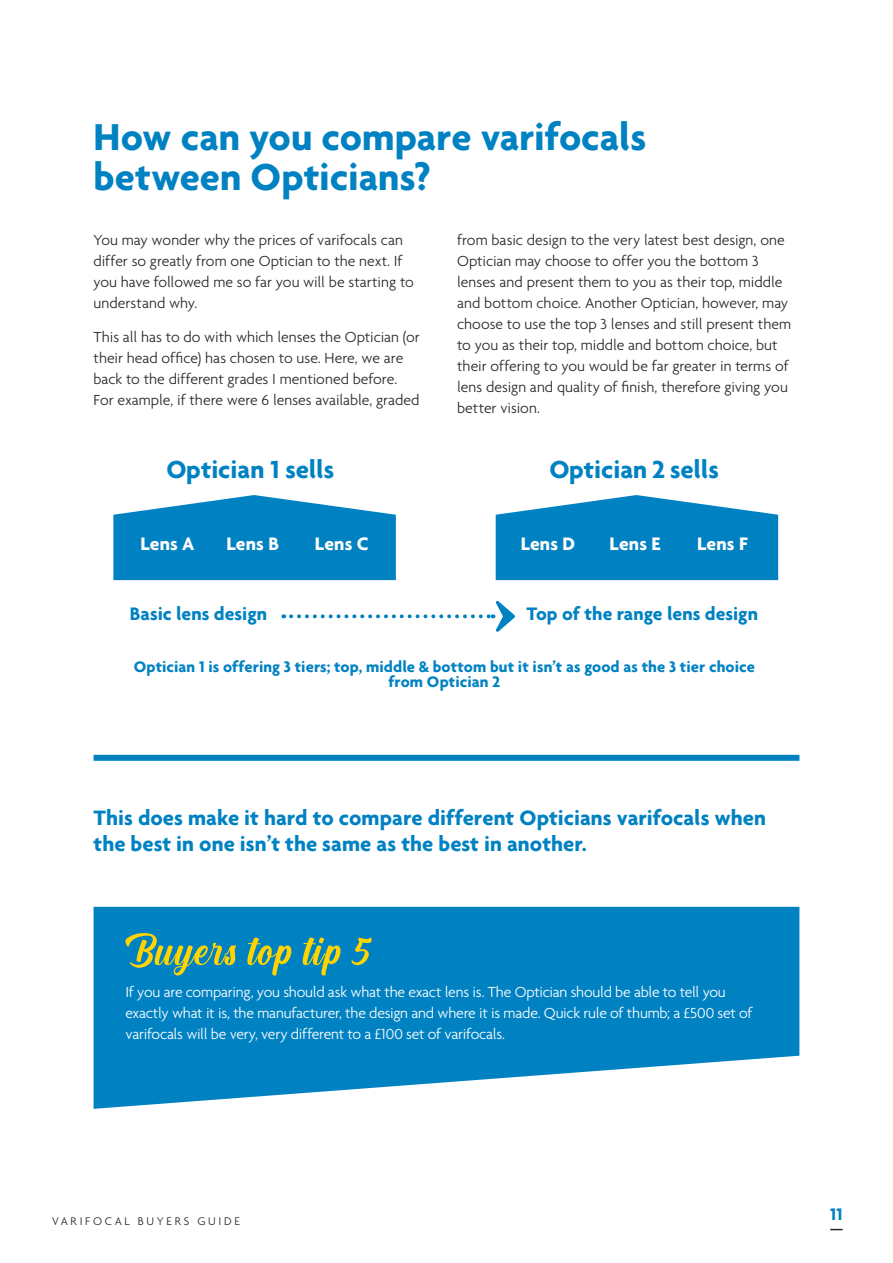
<style>
.page{position:relative;width:893px;height:1263px;background:#fff}
.page>*{position:absolute;margin:0;border:0;box-sizing:border-box;transform-origin:0 0}
.t1{font:55.5px "Cream Cake";letter-spacing:.025em;color:#ffd400}
.t2{font:700 40.5px/40.5px "Agenda";letter-spacing:-.005em;color:#0082c2}
.t3{font:700 26.7px "Agenda";color:#0082c2}
.t4{font:700 22.5px/25.5px "Agenda";color:#0082c2}
.t5{font:700 19.5px "Agenda";color:#0082c2}
.t6{font:700 19.5px "Agenda";letter-spacing:.01em;color:#fff}
.t7{font:700 18px "Agenda";color:#0082c2}
.t8{font:700 16.5px/15px "Agenda";letter-spacing:.005em;color:#0082c2;text-align:center}
.t9{font:300 15.75px/21px "Agenda";color:#282827}
.t10{font:300 15.75px/21px "Agenda";letter-spacing:-.015em;color:#fff}
.t11{font:300 12px "Agenda";letter-spacing:.225em;color:#282827}
</style>
<div class="page">
<svg style="left:830px;top:1229px;width:13px;height:1px"></svg>
<svg style="left:113px;top:495px;width:283px;height:85px;background:#1e90c9"></svg>
<svg style="left:496px;top:495px;width:282px;height:85px;background:#1d90c9"></svg>
<svg style="left:94px;top:907px;width:705px;height:202px;background:#2192ca"></svg>
<svg style="left:291px;top:601px;width:224px;height:31px"></svg>
<div style="left:94px;top:755px;width:705px;height:6px;background:#0082c2"></div>
<h2 class="t2" style="left:94px;top:116px;width:554px">How can you compare varifocals between Opticians?</h2>
<p class="t9" style="left:94px;top:230px;width:322px">You may wonder why the prices of varifocals can differ so greatly from one Optician to the next. If you have followed me so far you will be starting to understand why.</p>
<p class="t9" style="left:94px;top:326px;width:328px">This all has to do with which lenses the Optician (or their head office) has chosen to use. Here, we are back to the different grades I mentioned before.<br>For example, if there were 6 lenses available, graded</p>
<p class="t9" style="left:457px;top:230px;width:336px">from basic design to the very latest best design, one Optician may choose to offer you the bottom 3 lenses and present them to you as their top, middle and bottom choice. Another Optician, however, may choose to use the top 3 lenses and still present them to you as their top, middle and bottom choice, but their offering to you would be far greater in terms of lens design and quality of finish, therefore giving you better vision.</p>
<h3 class="t3" style="left:166px;top:453px;width:169px">Optician 1 sells</h3>
<h3 class="t3" style="left:549px;top:453px;width:171px">Optician 2 sells</h3>
<p class="t6" style="left:140px;top:531px;width:56px">Lens A</p>
<p class="t6" style="left:226px;top:531px;width:54px">Lens B</p>
<p class="t6" style="left:315px;top:531px;width:55px">Lens C</p>
<p class="t6" style="left:521px;top:531px;width:56px">Lens D</p>
<p class="t6" style="left:610px;top:531px;width:53px">Lens E</p>
<p class="t6" style="left:697px;top:531px;width:52px">Lens F</p>
<p class="t5" style="left:130px;top:602px;width:139px">Basic lens design</p>
<p class="t5" style="left:526px;top:602px;width:233px">Top of the range lens design</p>
<p class="t8" style="left:134px;top:659px;width:623px">Optician 1 is offering 3 tiers; top, middle &amp; bottom but it isn’t as good as the 3 tier choice from Optician 2</p>
<h3 class="t4" style="left:94px;top:805px;width:674px">This does make it hard to compare different Opticians varifocals when the best in one isn’t the same as the best in another.</h3>
<h1 class="t1" style="left:125px;top:924px;width:247px">Buyers top tip 5</h1>
<p class="t10" style="left:125px;top:981px;width:629px">If you are comparing, you should ask what the exact lens is. The Optician should be able to tell you exactly what it is, the manufacturer, the design and where it is made. Quick rule of thumb; a £500 set of varifocals will be very, very different to a £100 set of varifocals.</p>
<p class="t11" style="left:52px;top:1214px;width:189px">VARIFOCAL BUYERS GUIDE</p>
<p class="t7" style="left:830px;top:1203px;width:14px">11</p>
</div>
